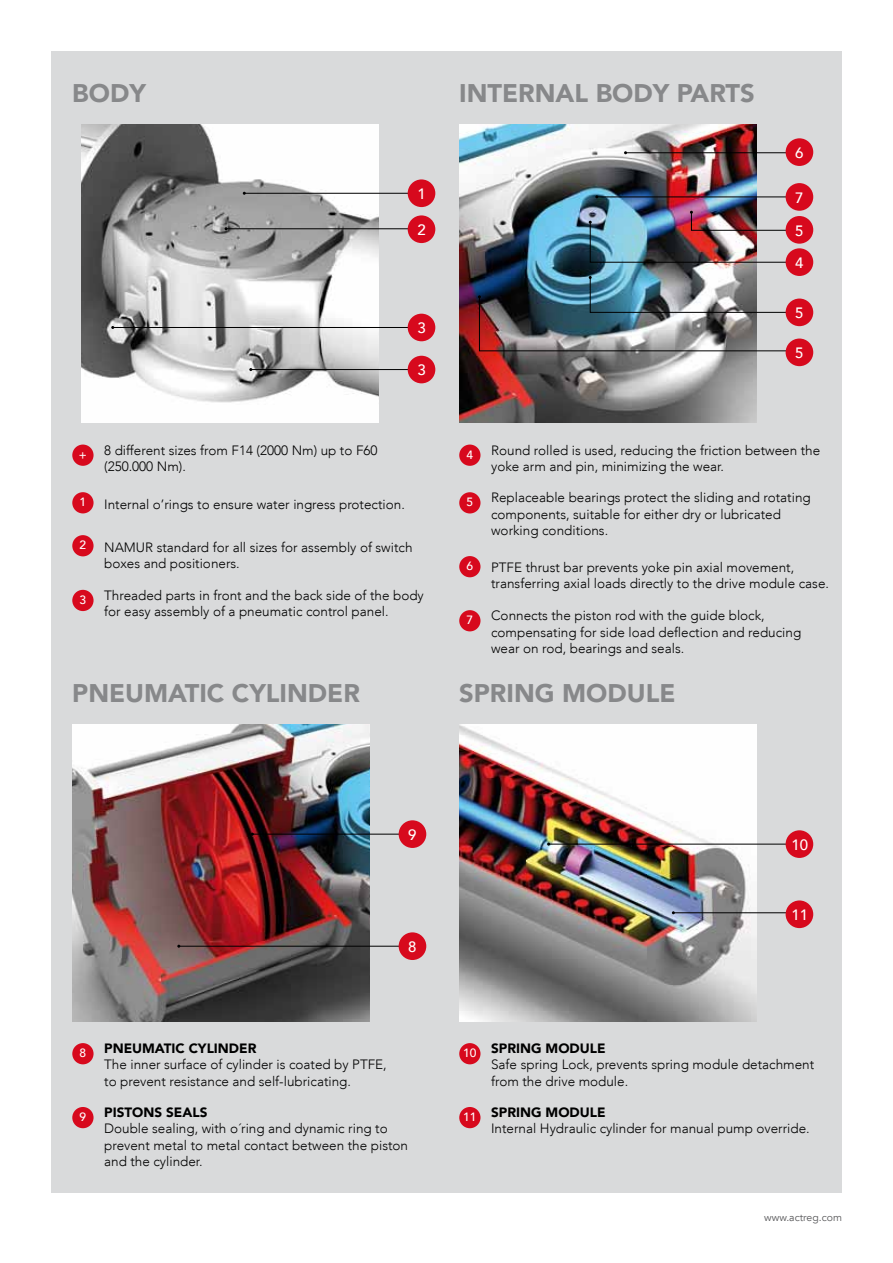
<style>
.page{position:relative;width:893px;height:1263px;background:#fff}
.page>*{position:absolute;margin:0;border:0;box-sizing:border-box;transform-origin:0 0}
.t1{font:900 25.5px "Avenir LT";color:#87888a}
.t2{font:500 15px "Avenir LT";color:#fff}
.t3{font:300 13.5px/16.2px "Avenir LT";color:#000}
.t4{font:900 13.5px "Avenir LT";color:#000}
.t5{font:500 12px "Avenir LT";color:#fff}
.t6{font:10.5px "Avenir LT";color:#58585a}
</style>
<div class="page">
<div style="left:51px;top:51px;width:791px;height:1142px;background:#d9dadb"></div>
<div style="left:72px;top:445px;width:22px;height:21px;background:#d7091d;border-radius:50%"></div>
<div style="left:72px;top:492px;width:22px;height:21px;background:#d7091d;border-radius:50%"></div>
<div style="left:72px;top:535px;width:22px;height:21px;background:#d7091d;border-radius:50%"></div>
<div style="left:72px;top:590px;width:22px;height:21px;background:#d7091d;border-radius:50%"></div>
<div style="left:459px;top:445px;width:21px;height:21px;background:#d7091d;border-radius:50%"></div>
<div style="left:459px;top:492px;width:21px;height:21px;background:#d7091d;border-radius:50%"></div>
<div style="left:459px;top:556px;width:21px;height:21px;background:#d7091d;border-radius:50%"></div>
<div style="left:459px;top:610px;width:21px;height:21px;background:#d7091d;border-radius:50%"></div>
<div style="left:72px;top:1043px;width:22px;height:21px;background:#d7091d;border-radius:50%"></div>
<div style="left:72px;top:1107px;width:22px;height:21px;background:#d7091d;border-radius:50%"></div>
<div style="left:459px;top:1043px;width:21px;height:21px;background:#d7091d;border-radius:50%"></div>
<div style="left:459px;top:1107px;width:21px;height:21px;background:#d7091d;border-radius:50%"></div>
<img style="left:459px;top:125px;width:298px;height:297px">
<hr style="left:625px;top:152px;width:174px;height:1px;background:#000">
<img style="left:589px;top:211px;width:207px;height:52px">
<hr style="left:597px;top:197px;width:202px;height:1px;background:#000">
<img style="left:478px;top:276px;width:322px;height:76px">
<div style="left:786px;top:138px;width:27px;height:28px;background:#d7091d;border-radius:50%"></div>
<div style="left:786px;top:216px;width:27px;height:28px;background:#d7091d;border-radius:50%"></div>
<div style="left:786px;top:183px;width:27px;height:28px;background:#d7091d;border-radius:50%"></div>
<div style="left:786px;top:299px;width:27px;height:27px;background:#d7091d;border-radius:50%"></div>
<div style="left:786px;top:248px;width:27px;height:28px;background:#d7091d;border-radius:50%"></div>
<div style="left:786px;top:338px;width:27px;height:28px;background:#d7091d;border-radius:50%"></div>
<img style="left:81px;top:125px;width:298px;height:297px">
<hr style="left:113px;top:327px;width:308px;height:1px;background:#000">
<hr style="left:226px;top:228px;width:195px;height:1px;background:#000">
<hr style="left:244px;top:193px;width:177px;height:1px;background:#000">
<hr style="left:251px;top:369px;width:170px;height:1px;background:#000">
<div style="left:408px;top:179px;width:27px;height:28px;background:#d7091d;border-radius:50%"></div>
<div style="left:408px;top:215px;width:27px;height:28px;background:#d7091d;border-radius:50%"></div>
<div style="left:408px;top:314px;width:27px;height:27px;background:#d7091d;border-radius:50%"></div>
<div style="left:408px;top:356px;width:27px;height:27px;background:#d7091d;border-radius:50%"></div>
<img style="left:459px;top:724px;width:298px;height:298px">
<hr style="left:549px;top:844px;width:250px;height:1px;background:#000">
<hr style="left:673px;top:912px;width:126px;height:1px;background:#000">
<div style="left:786px;top:900px;width:27px;height:28px;background:#d7091d;border-radius:50%"></div>
<div style="left:786px;top:830px;width:27px;height:28px;background:#d7091d;border-radius:50%"></div>
<img style="left:72px;top:724px;width:298px;height:298px">
<hr style="left:179px;top:946px;width:233px;height:1px;background:#000">
<hr style="left:252px;top:834px;width:160px;height:1px;background:#000">
<div style="left:399px;top:932px;width:27px;height:28px;background:#d7091d;border-radius:50%"></div>
<div style="left:399px;top:820px;width:27px;height:28px;background:#d7091d;border-radius:50%"></div>
<h1 class="t1" style="left:72px;top:78px;width:75px">BODY</h1>
<h1 class="t1" style="left:459px;top:78px;width:297px">INTERNAL BODY PARTS</h1>
<p class="t2" style="left:417px;top:185px;width:10px">1</p>
<p class="t2" style="left:417px;top:221px;width:10px">2</p>
<p class="t2" style="left:417px;top:319px;width:10px">3</p>
<p class="t2" style="left:417px;top:361px;width:10px">3</p>
<p class="t2" style="left:795px;top:144px;width:10px">6</p>
<p class="t2" style="left:795px;top:189px;width:10px">7</p>
<p class="t2" style="left:795px;top:222px;width:10px">5</p>
<p class="t2" style="left:795px;top:254px;width:10px">4</p>
<p class="t2" style="left:795px;top:304px;width:10px">5</p>
<p class="t2" style="left:795px;top:344px;width:10px">5</p>
<p class="t3" style="left:104px;top:442px;width:275px">8 different sizes from F14 (2000 Nm) up to F60 (250.000 Nm).</p>
<p class="t5" style="left:79px;top:448px;width:9px">+</p>
<p class="t5" style="left:80px;top:495px;width:8px">1</p>
<p class="t3" style="left:104px;top:496px;width:302px">Internal o’rings to ensure water ingress protection.</p>
<p class="t3" style="left:104px;top:539px;width:310px">NAMUR standard for all sizes for assembly of switch boxes and positioners.</p>
<p class="t5" style="left:80px;top:538px;width:8px">2</p>
<p class="t5" style="left:80px;top:593px;width:8px">3</p>
<p class="t3" style="left:104px;top:587px;width:321px">Threaded parts in front and the back side of the body for easy assembly of a pneumatic control panel.</p>
<p class="t5" style="left:467px;top:448px;width:8px">4</p>
<p class="t3" style="left:491px;top:442px;width:331px">Round rolled is used, reducing the friction between the yoke arm and pin, minimizing the wear.</p>
<p class="t5" style="left:467px;top:495px;width:8px">5</p>
<p class="t3" style="left:491px;top:490px;width:321px">Replaceable bearings protect the sliding and rotating components, suitable for either dry or lubricated working conditions.</p>
<p class="t5" style="left:467px;top:559px;width:8px">6</p>
<p class="t3" style="left:491px;top:559px;width:339px">PTFE thrust bar prevents yoke pin axial movement, transferring axial loads directly to the drive module case.</p>
<p class="t5" style="left:467px;top:613px;width:8px">7</p>
<p class="t3" style="left:491px;top:608px;width:312px">Connects the piston rod with the guide block, compensating for side load deflection and reducing wear on rod, bearings and seals.</p>
<h1 class="t1" style="left:72px;top:677px;width:289px">PNEUMATIC CYLINDER</h1>
<h1 class="t1" style="left:459px;top:677px;width:218px">SPRING MODULE</h1>
<p class="t2" style="left:408px;top:826px;width:10px">9</p>
<p class="t2" style="left:408px;top:938px;width:10px">8</p>
<p class="t2" style="left:791px;top:836px;width:18px">10</p>
<p class="t2" style="left:791px;top:906px;width:18px">11</p>
<p class="t5" style="left:80px;top:1046px;width:8px">8</p>
<p class="t5" style="left:80px;top:1110px;width:8px">9</p>
<p class="t4" style="left:104px;top:1040px;width:154px">PNEUMATIC CYLINDER</p>
<p class="t3" style="left:104px;top:1057px;width:284px">The inner surface of cylinder is coated by PTFE, to prevent resistance and self-lubricating.</p>
<p class="t4" style="left:104px;top:1104px;width:105px">PISTONS SEALS</p>
<p class="t3" style="left:104px;top:1120px;width:305px">Double sealing, with o´ring and dynamic ring to prevent metal to metal contact between the piston and the cylinder.</p>
<p class="t5" style="left:463px;top:1046px;width:15px">10</p>
<p class="t5" style="left:463px;top:1110px;width:15px">11</p>
<p class="t4" style="left:491px;top:1040px;width:116px">SPRING MODULE</p>
<p class="t3" style="left:491px;top:1057px;width:325px">Safe spring Lock, prevents spring module detachment from the drive module.</p>
<p class="t4" style="left:491px;top:1104px;width:116px">SPRING MODULE</p>
<p class="t3" style="left:491px;top:1120px;width:320px">Internal Hydraulic cylinder for manual pump override.</p>
<p class="t6" style="left:764px;top:1211px;width:79px">www.actreg.com</p>
</div>
